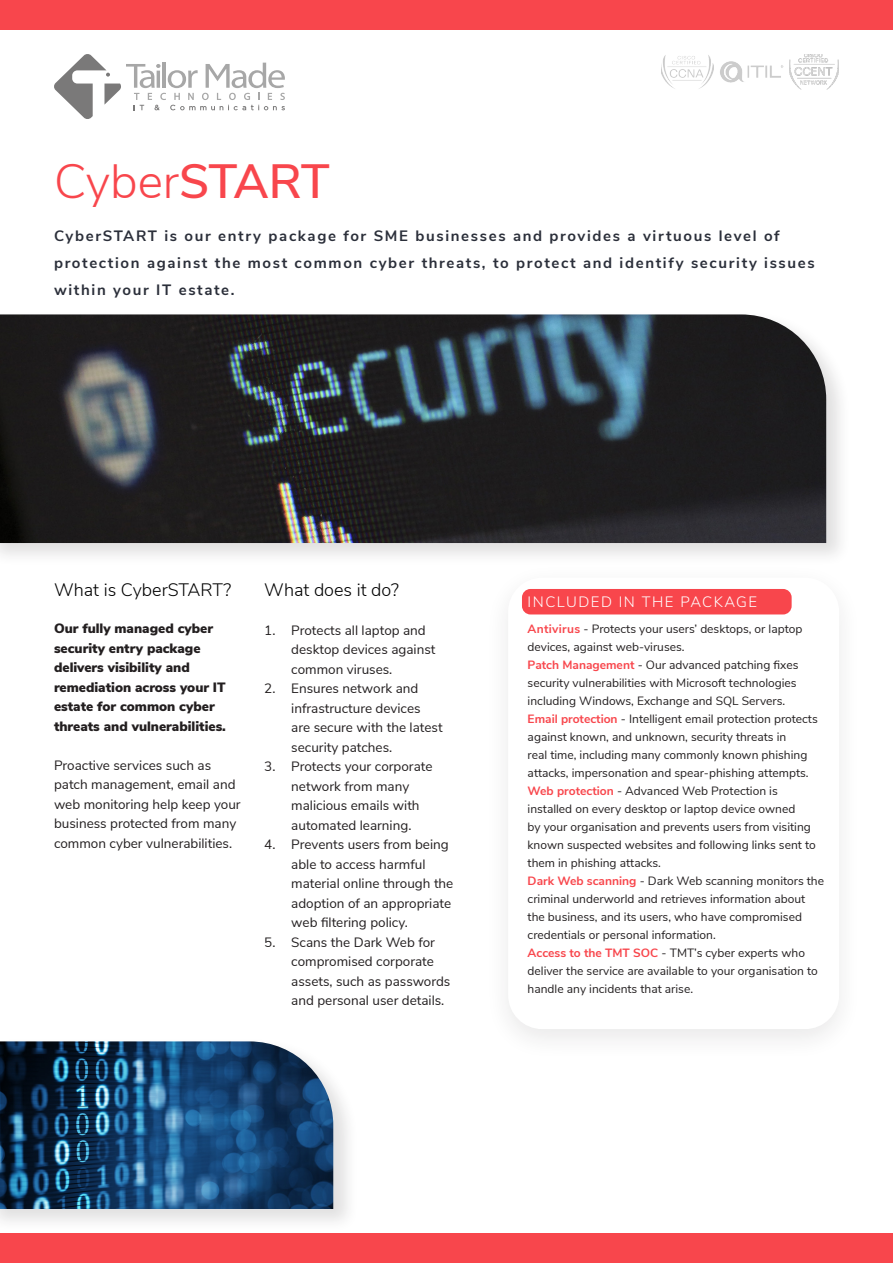
<style>
.page{position:relative;width:893px;height:1263px;background:#fff}
.page>*{position:absolute;margin:0;border:0;box-sizing:border-box;transform-origin:0 0}
.t1{font:300 48px "Nunito Sans";color:#f8464c}
.Intro_Text_1{font:300 18px "Nunito Sans";color:#000}
.Intro_Text_1-2{font:700 15px/27px "Nunito Sans";letter-spacing:.11em;color:#2b2f3a}
.Subtitle_1{font:300 15px "Nunito Sans";letter-spacing:.1em;color:#fff}
.body-2{font:13.5px/19.5px "Nunito Sans";color:#231f20}
.body-2-2{font:900 13.5px/19.5px "Nunito Sans";color:#231f20}
.body-1{font:12px/18px "Nunito Sans";color:#231f20}
.Intro_Text_1-3{font:12px/18px "Nunito Sans";color:#231f20}
.s1{font-weight:600}
.s2{font-weight:700;color:#f8464c}
</style>
<div class="page">
<div style="left:0;top:310px;width:851px;height:257px;background:#231f20;opacity:.14"></div>
<img style="left:0;top:314px;width:826px;height:229px">
<div style="left:484px;top:562px;width:379px;height:500px;background:#fff"></div>
<div style="left:522px;top:589px;width:270px;height:25px;background:#f8464c;border-radius:9px"></div>
<img style="left:661px;top:55px;width:53px;height:34px">
<img style="left:790px;top:54px;width:49px;height:36px">
<img style="left:720px;top:61px;width:64px;height:22px">
<div style="left:0;top:1037px;width:359px;height:196px;background:#231f20;opacity:.14"></div>
<img style="left:0;top:1041px;width:333px;height:168px">
<div style="left:0;top:0;width:893px;height:30px;background:#f8464c"></div>
<div style="left:0;top:1233px;width:893px;height:30px;background:#f8464c"></div>
<svg style="left:54px;top:54px;width:231px;height:65px"></svg>
<p class="t1" style="left:54px;top:146px;width:277px">Cyber<span class="s1">START</span></p>
<p class="Intro_Text_1-2" style="left:54px;top:221px;width:762px">CyberSTART is our entry package for SME businesses and provides a virtuous level of protection against the most common cyber threats, to protect and identify security issues within your IT estate.</p>
<p class="Intro_Text_1" style="left:54px;top:576px;width:179px">What is CyberSTART?</p>
<p class="body-2-2" style="left:54px;top:618px;width:173px">Our fully managed cyber security entry package delivers visibility and remediation across your IT estate for common cyber threats and vulnerabilities.</p>
<p class="body-2" style="left:54px;top:755px;width:188px">Proactive services such as patch management, email and web monitoring help keep your business protected from many common cyber vulnerabilities.</p>
<p class="Intro_Text_1" style="left:264px;top:576px;width:136px">What does it do?</p>
<p class="body-2" style="left:291px;top:620px;width:146px;text-indent:-27px">1. Protects all laptop and desktop devices against common viruses.</p>
<p class="body-2" style="left:291px;top:678px;width:153px;text-indent:-27px">2. Ensures network and infrastructure devices are secure with the latest security patches.</p>
<p class="body-2" style="left:291px;top:756px;width:143px;text-indent:-27px">3. Protects your corporate network from many malicious emails with automated learning.</p>
<p class="body-2" style="left:291px;top:834px;width:164px;text-indent:-27px">4. Prevents users from being able to access harmful material online through the adoption of an appropriate web filtering policy.</p>
<p class="body-2" style="left:291px;top:932px;width:161px;text-indent:-27px">5. Scans the Dark Web for compromised corporate assets, such as passwords and personal user details.</p>
<p class="Subtitle_1" style="left:528px;top:591px;width:231px">INCLUDED IN THE PACKAGE</p>
<p class="Intro_Text_1-3" style="left:528px;top:619px;width:276px"><span class="s2">Antivirus</span> - Protects your users’ desktops, or laptop devices, against web-viruses.</p>
<p class="Intro_Text_1-3" style="left:528px;top:655px;width:272px"><span class="s2">Patch Management</span> - Our advanced patching fixes security vulnerabilities with Microsoft technologies including Windows, Exchange and SQL Servers.</p>
<p class="body-1" style="left:528px;top:709px;width:292px"><span class="s2">Email protection</span> - Intelligent email protection protects against known, and unknown, security threats in<br>real time, including many commonly known phishing attacks, impersonation and spear-phishing attempts.</p>
<p class="body-1" style="left:528px;top:781px;width:290px"><span class="s2">Web protection</span> - Advanced Web Protection is installed on every desktop or laptop device owned<br>by your organisation and prevents users from visiting known suspected websites and following links sent to them in phishing attacks.</p>
<p class="body-1" style="left:528px;top:871px;width:298px"><span class="s2">Dark Web scanning</span> - Dark Web scanning monitors the criminal underworld and retrieves information about the business, and its users, who have compromised credentials or personal information.</p>
<p class="body-1" style="left:528px;top:943px;width:292px"><span class="s2">Access to the TMT SOC</span> - TMT’s cyber experts who deliver the service are available to your organisation to handle any incidents that arise.</p>
</div>
